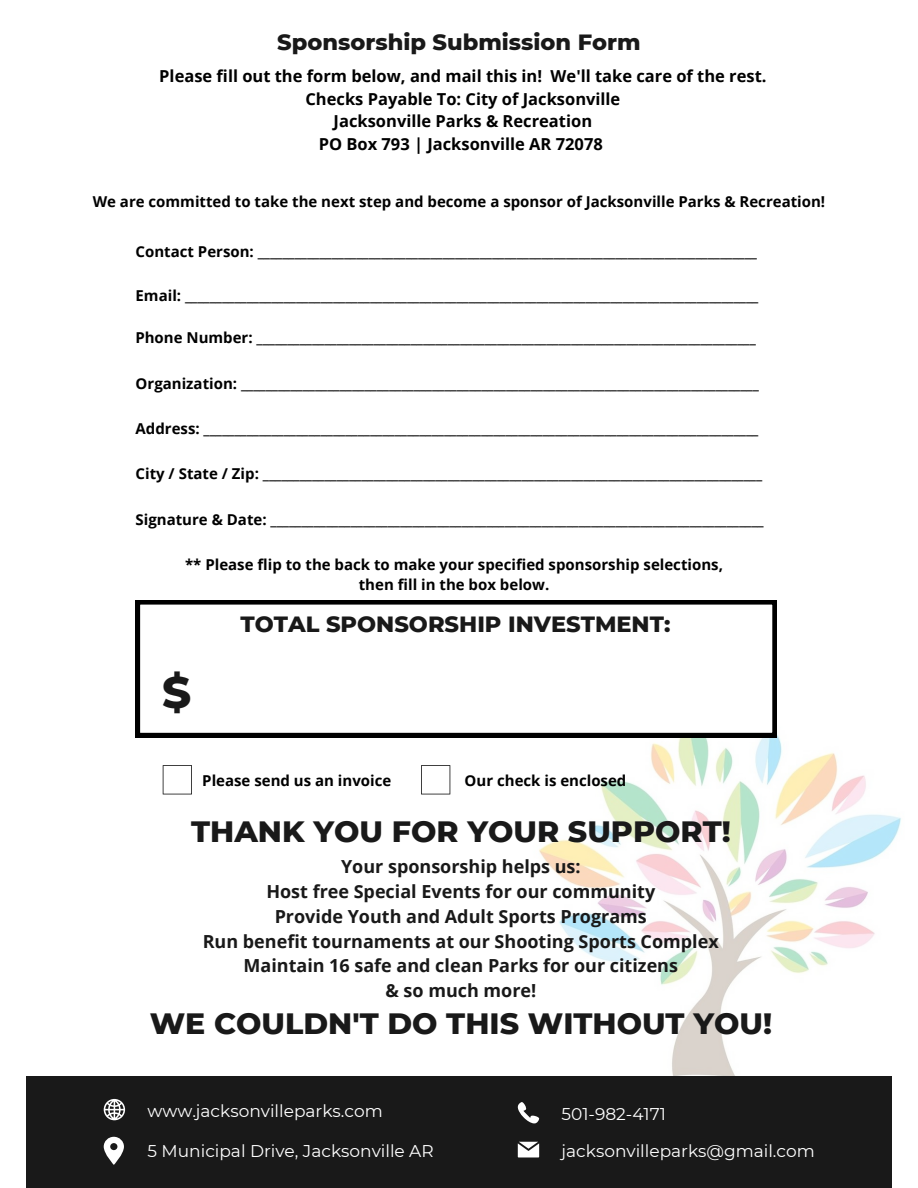
<style>
.page{position:relative;width:918px;height:1188px;background:#fff}
.page>*{position:absolute;margin:0;border:0;box-sizing:border-box;transform-origin:0 0}
.t1{font:800 45px "Montserrat";color:#191919}
.t2{font:800 30px "Montserrat";color:#191919}
.t3{font:800 22.5px "Montserrat";color:#191919}
.t4{font:700 18px/24.8px "Open Sans";color:#191919;text-align:center}
.t5{font:16.95px "Montserrat";color:#fff}
.t6{font:700 16.5px/22.5px "Open Sans";color:#000;text-align:center}
.t7{font:700 15px/20.2px "Open Sans";color:#000;text-align:center}
</style>
<div class="page">
<img style="left:526px;top:734px;width:375px;height:354px">
<div style="left:26px;top:1076px;width:865px;height:112px;background:#191919"></div>
<svg style="left:104px;top:1099px;width:21px;height:21px"></svg>
<svg style="left:104px;top:1137px;width:20px;height:28px"></svg>
<svg style="left:518px;top:1142px;width:21px;height:15px"></svg>
<svg style="left:518px;top:1102px;width:21px;height:21px"></svg>
<svg style="left:136px;top:600px;width:641px;height:137px"></svg>
<svg style="left:163px;top:765px;width:29px;height:29px"></svg>
<svg style="left:421px;top:765px;width:29px;height:29px"></svg>
<h3 class="t3" style="left:277px;top:28px;width:365px">Sponsorship Submission Form</h3>
<p class="t6" style="left:159px;top:64px;width:609px">Please fill out the form below, and mail this in! We'll take care of the rest.<br>Checks Payable To: City of Jacksonville<br>Jacksonville Parks &amp; Recreation<br>PO Box 793 | Jacksonville AR 72078</p>
<p class="t7" style="left:93px;top:191px;width:734px">We are committed to take the next step and become a sponsor of Jacksonville Parks &amp; Recreation!</p>
<p class="t7" style="left:136px;top:241px;width:623px">Contact Person: _________________________________________________________________________________</p>
<p class="t7" style="left:136px;top:285px;width:624px">Email: _____________________________________________________________________________________________</p>
<p class="t7" style="left:135px;top:327px;width:622px">Phone Number: _________________________________________________________________________________</p>
<p class="t7" style="left:136px;top:373px;width:625px">Organization: ____________________________________________________________________________________</p>
<p class="t7" style="left:136px;top:418px;width:624px">Address: __________________________________________________________________________________________</p>
<p class="t7" style="left:136px;top:463px;width:628px">City / State / Zip: _________________________________________________________________________________</p>
<p class="t7" style="left:136px;top:509px;width:630px">Signature &amp; Date: ________________________________________________________________________________</p>
<p class="t7" style="left:185px;top:554px;width:539px">** Please flip to the back to make your specified sponsorship selections, then fill in the box below.</p>
<h1 class="t1" style="left:162px;top:665px;width:31px">$</h1>
<h3 class="t3" style="left:241px;top:610px;width:431px">TOTAL SPONSORSHIP INVESTMENT:</h3>
<p class="t7" style="left:202px;top:770px;width:191px">Please send us an invoice</p>
<p class="t7" style="left:465px;top:770px;width:163px">Our check is enclosed</p>
<h2 class="t2" style="left:191px;top:813px;width:541px">THANK YOU FOR YOUR SUPPORT!</h2>
<p class="t4" style="left:203px;top:854px;width:518px">Your sponsorship helps us:<br>Host free Special Events for our community<br>Provide Youth and Adult Sports Programs<br>Run benefit tournaments at our Shooting Sports Complex Maintain 16 safe and clean Parks for our citizens<br>&amp; so much more!</p>
<h2 class="t2" style="left:150px;top:1005px;width:624px">WE COULDN'T DO THIS WITHOUT YOU!</h2>
<p class="t5" style="left:148px;top:1101px;width:237px">www.jacksonvilleparks.com</p>
<p class="t5" style="left:562px;top:1104px;width:106px">501-982-4171</p>
<p class="t5" style="left:148px;top:1140px;width:288px">5 Municipal Drive, Jacksonville AR</p>
<p class="t5" style="left:148px;top:1140px;width:222px">123 A ywhere St., Any City</p>
<p class="t5" style="left:562px;top:1141px;width:224px">hello@reallygreatsite.com</p>
<p class="t5" style="left:562px;top:1141px;width:255px">jacksonvilleparks@gmail.com</p>
</div>
